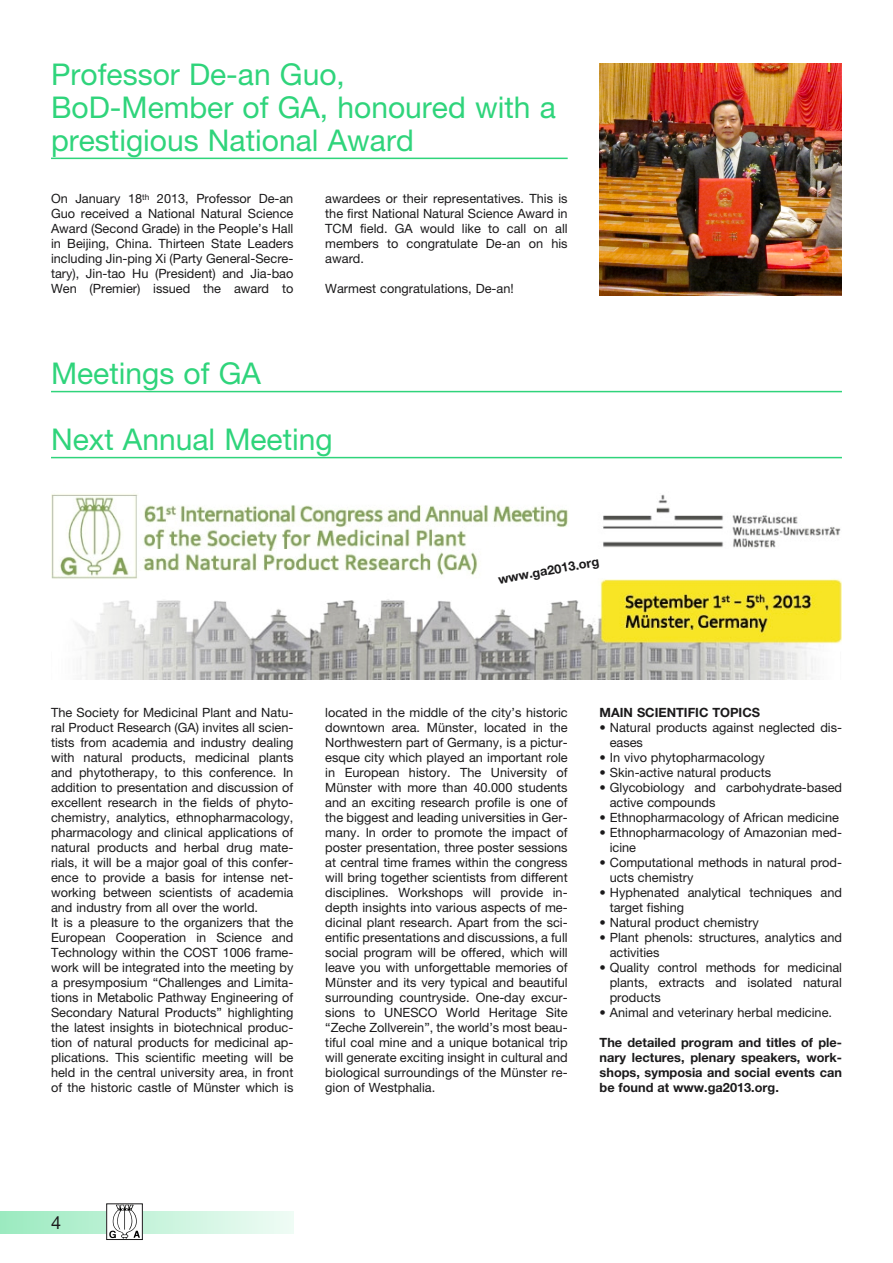
<style>
.page{position:relative;width:893px;height:1263px;background:#fff}
.page>*{position:absolute;margin:0;border:0;box-sizing:border-box;transform-origin:0 0}
.t1{font:30px/33px "Helvetica Neue LT Std";color:#2fd47b}
.t2{font:18px "Helvetica Neue LT Std";color:#1b1a1b}
.t3{font:12.75px/15px "Helvetica Neue LT Std";color:#1b1a1b}
.t4{font:700 12.75px/15px "Helvetica Neue LT Std";color:#1b1a1b;text-align:justify}
</style>
<div class="page">
<svg style="left:0;top:1212px;width:293px;height:21px;background:#c5f3da"></svg>
<img style="left:108px;top:1205px;width:33px;height:33px">
<div style="left:106px;top:1203px;width:37px;height:37px;border:1px solid #1b1a1b"></div>
<hr style="left:51px;top:158px;width:517px;height:1px;background:#2fd47b">
<img style="left:600px;top:64px;width:242px;height:231px">
<img style="left:51px;top:494px;width:791px;height:185px">
<hr style="left:51px;top:391px;width:791px;height:1px;background:#2fd47b">
<hr style="left:51px;top:457px;width:791px;height:1px;background:#2fd47b">
<h1 class="t1" style="left:51px;top:61px;width:506px">Professor De-an Guo,<br>BoD-Member of GA, honoured with a prestigious National Award</h1>
<p class="t3" style="left:51px;top:192px;width:244px;text-align:justify">On January 18<sup>th</sup> 2013, Professor De-an Guo received a National Natural Science Award (Second Grade) in the People’s Hall in Beijing, China. Thirteen State Leaders including Jin-ping Xi (Party General-Secre&shy;tary), Jin-tao Hu (President) and Jia-bao Wen (Premier) issued the award to</p>
<p class="t3" style="left:325px;top:192px;width:244px;text-align:justify">awardees or their representatives. This is the first National Natural Science Award in TCM field. GA would like to call on all members to congratulate De-an on his award.</p>
<p class="t3" style="left:325px;top:282px;width:190px">Warmest congratulations, De-an!</p>
<h1 class="t1" style="left:51px;top:360px;width:212px">Meetings of GA</h1>
<h1 class="t1" style="left:51px;top:426px;width:283px">Next Annual Meeting</h1>
<p class="t4" style="left:497px;top:573px;width:104px;rotate:-10deg">www.ga2013.org</p>
<p class="t3" style="left:51px;top:706px;width:244px">The Society for Medicinal Plant and Natu&shy;ral Product Research (GA) invites all scien&shy;tists from academia and industry dealing with natural products, medicinal plants and phytotherapy, to this conference. In addition to presentation and discussion of excellent research in the fields of phyto&shy;chemistry, analytics, ethnopharmacology, pharmacology and clinical applications of natural products and herbal drug mate&shy;rials, it will be a major goal of this confer&shy;ence to provide a basis for intense net&shy;working between scientists of academia and industry from all over the world.<br>It is a pleasure to the organizers that the European Cooperation in Science and Technology within the COST 1006 frame&shy;work will be integrated into the meeting by a presymposium “Challenges and Limita&shy;tions in Metabolic Pathway Engineering of Secondary Natural Products” highlighting the latest insights in biotechnical produc&shy;tion of natural products for medicinal ap&shy;plications. This scientific meeting will be held in the central university area, in front of the historic castle of Münster which is</p>
<p class="t3" style="left:325px;top:706px;width:244px;text-align:justify">located in the middle of the city’s historic downtown area. Münster, located in the Northwestern part of Germany, is a pictur&shy;esque city which played an important role in European history. The University of Münster with more than 40.000 students and an exciting research profile is one of the biggest and leading universities in Ger&shy;many. In order to promote the impact of poster presentation, three poster sessions at central time frames within the congress will bring together scientists from different disciplines. Workshops will provide in&shy;depth insights into various aspects of me&shy;dicinal plant research. Apart from the sci&shy;entific presentations and discussions, a full social program will be offered, which will leave you with unforgettable memories of Münster and its very typical and beautiful surrounding countryside. One-day excur&shy;sions to UNESCO World Heritage Site “Zeche Zollverein”, the world’s most beau&shy;tiful coal mine and a unique botanical trip will generate exciting insight in cultural and biological surroundings of the Münster re&shy;gion of Westphalia.</p>
<p class="t4" style="left:600px;top:706px;width:162px">MAIN SCIENTIFIC TOPICS</p>
<p class="t3" style="left:610px;top:721px;width:234px;text-indent:-10px">• Natural products against neglected dis&shy;eases</p>
<p class="t3" style="left:600px;top:751px;width:167px">• In vivo phytopharmacology</p>
<p class="t3" style="left:600px;top:766px;width:173px">• Skin-active natural products</p>
<p class="t3" style="left:610px;top:781px;width:234px;text-indent:-10px">• Glycobiology and carbohydrate-based active compounds</p>
<p class="t3" style="left:600px;top:811px;width:241px">• Ethnopharmacology of African medicine</p>
<p class="t3" style="left:610px;top:826px;width:234px;text-indent:-10px">• Ethnopharmacology of Amazonian med&shy;icine</p>
<p class="t3" style="left:610px;top:856px;width:234px;text-indent:-10px">• Computational methods in natural prod&shy;ucts chemistry</p>
<p class="t3" style="left:610px;top:886px;width:234px;text-indent:-10px">• Hyphenated analytical techniques and target fishing</p>
<p class="t3" style="left:600px;top:916px;width:161px">• Natural product chemistry</p>
<p class="t3" style="left:610px;top:931px;width:234px;text-indent:-10px">• Plant phenols: structures, analytics and activities</p>
<p class="t3" style="left:610px;top:961px;width:234px;text-align:justify;text-indent:-10px">• Quality control methods for medicinal plants, extracts and isolated natural products</p>
<p class="t3" style="left:600px;top:1006px;width:234px">• Animal and veterinary herbal medicine.</p>
<p class="t4" style="left:600px;top:1036px;width:244px">The detailed program and titles of ple&shy;nary lectures, plenary speakers, work&shy;shops, symposia and social events can be found at www.ga2013.org.</p>
<h2 class="t2" style="left:51px;top:1216px;width:12px">4</h2>
</div>
